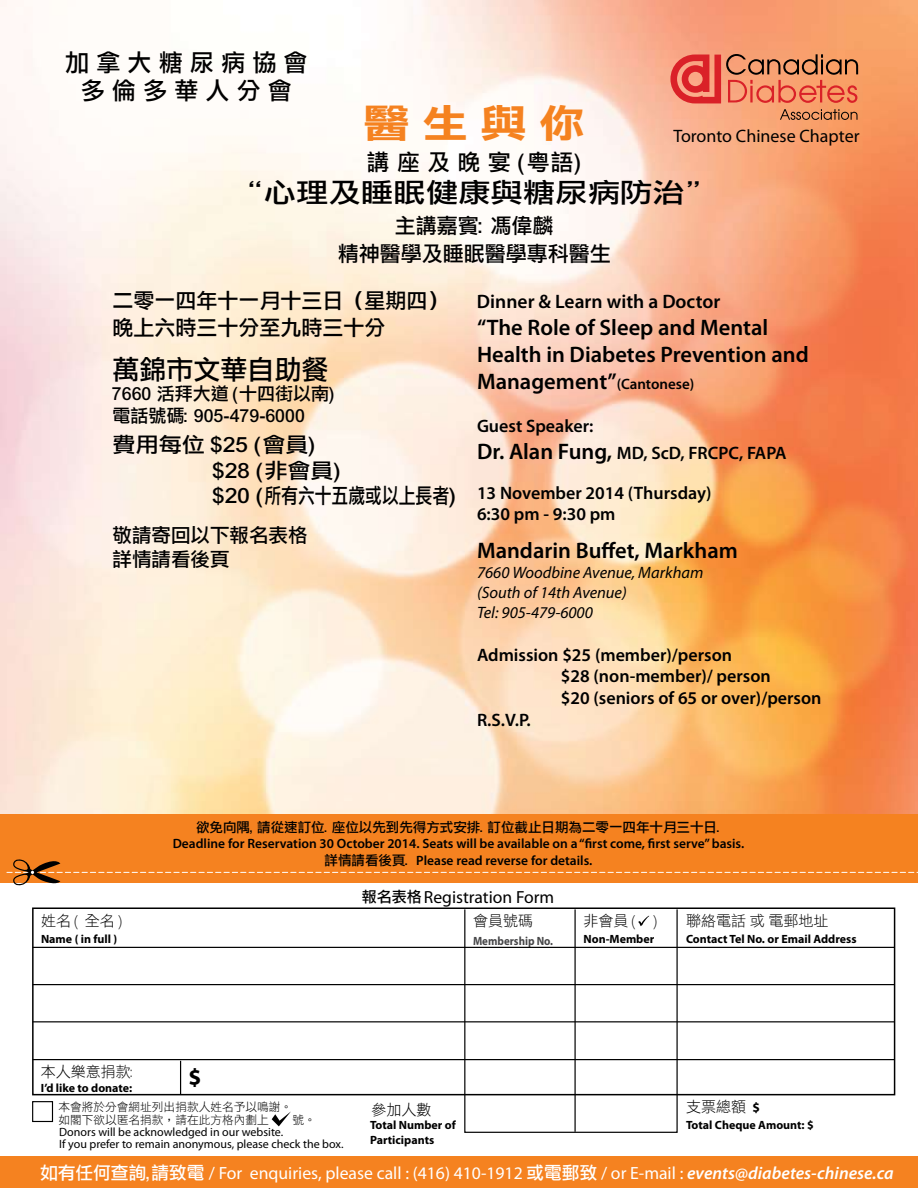
<style>
.page{position:relative;width:918px;height:1188px;background:#fff}
.page>*{position:absolute;margin:0;border:0;box-sizing:border-box;transform-origin:0 0}
.t1{font:39px "DF Li Hei Bd HK BF";color:#f58220;scale:1.2 1}
.t2{font:27px "DF Li Hei Md HK BF";color:#000;scale:1.2 1}
.t3{font:27px "DF Li Hei Md HK BF";color:#000}
.t4{font:24px/28.5px "DF Li Hei Md HK BF";letter-spacing:.3em;color:#000;text-align:center}
.t5{font:700 23.25px "Myriad Pro";color:#000}
.t6{font:600 22.5px/27px "Myriad Pro";color:#000}
.t7{font:22.5px "DF Li Hei Md HK BF";color:#000}
.t8{font:21px/28.5px "DF Li Hei Md HK BF";color:#000;text-align:center}
.t9{font:21px/25.2px "DF Li Hei Md HK BF";color:#000;scale:1.1 1}
.t10{font:600 19.5px "Myriad Pro";color:#000}
.t11{font:19.5px/23.4px "DF Li Hei Md HK BF";color:#000}
.t12{font:600 18px/27px "Myriad Pro";color:#000}
.t13{font:18px/21.6px "DF Li Hei Md HK BF";color:#000}
.t14{font:18px "Myriad Pro";color:#000}
.t15{font:17.7px "Myriad Pro";color:#fff}
.t16{font:17.55px "Myriad Pro";color:#000}
.t17{font:italic 16.5px/19.8px "Myriad Pro";color:#000}
.t18{font:15px "DF Li Hei Lt HK BF";color:#000}
.t19{font:600 13.5px/16.2px "Myriad Pro";color:#000;text-align:center}
.t20{font:13.5px "DF Li Hei Md HK BF";color:#000}
.t21{font:700 12px/14.4px "Myriad Pro";color:#000}
.t22{font:12px/12px "Myriad Pro";color:#000}
.t23{font:700 12px "Myriad Pro";color:#474749;scale:.91 1}
.t24{font:11.7px/13.5px "DF Li Hei Lt HK BF";color:#000}
.s1{font-size:15px}
.s2{font-size:22.5px}
.s3{font-family:"DF Li Hei Md HK BF";font-weight:400}
.s4{font-family:"DF Li Hei Md HK BF";font-size:15px}
.s5{font-family:"Myriad Pro";font-weight:700;font-size:13.5px}
.s6{font-family:"DF Li Hei Md HK BF"}
.s7{font-weight:600;font-style:italic}
</style>
<div class="page">
<img style="left:0;top:0;width:918px;height:815px">
<div style="left:0;top:1157px;width:918px;height:31px;background:#f58220"></div>
<div style="left:0;top:815px;width:918px;height:68px;background:#f58220"></div>
<svg style="left:638px;top:916px;width:11px;height:10px"></svg>
<div style="left:32px;top:907px;width:863px;height:188px;border:2px solid #000"></div>
<hr style="left:33px;top:947px;width:862px;height:1px;background:#000">
<hr style="left:33px;top:984px;width:862px;height:1px;background:#000">
<hr style="left:33px;top:1059px;width:862px;height:1px;background:#000">
<hr style="left:33px;top:1021px;width:862px;height:1px;background:#000">
<div style="left:464px;top:909px;width:214px;height:224px;border:1px solid #000"></div>
<hr style="left:574px;top:909px;width:2px;height:223px;background:#000">
<svg style="left:7px;top:859px;width:911px;height:27px"></svg>
<hr style="left:180px;top:1061px;width:1px;height:33px;background:#000">
<div style="left:32px;top:1101px;width:21px;height:21px;border:1px solid #000"></div>
<svg style="left:272px;top:1111px;width:19px;height:15px"></svg>
<svg style="left:780px;top:109px;width:78px;height:11px"></svg>
<svg style="left:670px;top:54px;width:188px;height:49px;background:#de7457"></svg>
<h3 class="t4" style="left:65px;top:49px;width:244px">加拿大糖尿病協會多倫多華人分會</h3>
<h1 class="t1" style="left:363px;top:104px;width:187px">醫 生 與 你</h1>
<p class="t7" style="left:367px;top:150px;width:217px">講 座 及 晚 宴 (粵語)</p>
<h2 class="t2" style="left:231px;top:179px;width:406px">“心理及睡眠健康與糖尿病防治”</h2>
<p class="t8" style="left:338px;top:211px;width:274px">主講嘉賓: 馮偉麟<br>精神醫學及睡眠醫學專科醫生</p>
<p class="t14" style="left:673px;top:124px;width:188px">Toronto Chinese Chapter</p>
<p class="t8" style="left:112px;top:288px;width:337px;line-height:27px;text-align:left">二零一四年十一月十三日（星期四）晚上六時三十分至九時三十分</p>
<h2 class="t3" style="left:112px;top:355px;width:217px">萬錦市文華自助餐</h2>
<p class="t13" style="left:112px;top:384px;width:224px">7660 活拜大道 (十四街以南)電話號碼: 905-479-6000</p>
<p class="t9" style="left:213px;top:433px;width:224px;text-indent:-100px">費用每位 $25 (會員)<br>$28 (非會員)<br>$20 (所有六十五歲或以上長者)</p>
<p class="t11" style="left:112px;top:524px;width:196px">敬請寄回以下報名表格詳情請看後頁</p>
<p class="t10" style="left:477px;top:291px;width:245px">Dinner &amp; Learn with a Doctor</p>
<p class="t6" style="left:477px;top:314px;width:333px">“The Role of Sleep and Mental<br>Health in Diabetes Prevention and<br>Management”<span class="s1">(Cantonese)</span></p>
<p class="t12" style="left:477px;top:413px;width:311px">Guest Speaker:<br><span class="s2">Dr. Alan Fung,</span> MD, ScD, FRCPC, FAPA</p>
<p class="t12" style="left:477px;top:482px;width:236px;line-height:21.6px">13 November 2014 (Thursday)<br>6:30 pm - 9:30 pm</p>
<p class="t6" style="left:477px;top:537px;width:262px">Mandarin Buffet, Markham</p>
<p class="t17" style="left:477px;top:563px;width:228px">7660 Woodbine Avenue, Markham (South of 14th Avenue)<br>Tel: 905-479-6000</p>
<p class="t12" style="left:477px;top:641px;width:257px">Admission $25 (member)/person</p>
<p class="t12" style="left:561px;top:663px;width:211px">$28 (non-member)/ person</p>
<p class="t12" style="left:561px;top:685px;width:262px">$20 (seniors of 65 or over)/person</p>
<p class="t12" style="left:477px;top:706px;width:55px">R.S.V.P.</p>
<p class="t20" style="left:196px;top:821px;width:526px">欲免向隅, 請從速訂位. 座位以先到先得方式安排. 訂位截止日期為二零一四年十月三十日.</p>
<p class="t19" style="left:173px;top:836px;width:573px">Deadline for Reservation 30 October 2014. Seats will be available on a “first come, first serve” basis.<span class="s3">詳情請看後頁.</span> Please read reverse for details.</p>
<p class="t18" style="left:41px;top:913px;width:85px">姓名 ( 全名 )</p>
<p class="t21" style="left:41px;top:932px;width:78px">Name ( in full )</p>
<p class="t18" style="left:41px;top:1064px;width:95px">本人樂意捐款:</p>
<p class="t21" style="left:41px;top:1080px;width:93px">I’d like to donate:</p>
<p class="t5" style="left:189px;top:1064px;width:14px">$</p>
<p class="t16" style="left:362px;top:887px;width:194px"><span class="s4">報名表格</span>Registration Form</p>
<p class="t18" style="left:473px;top:913px;width:61px">會員號碼</p>
<p class="t23" style="left:473px;top:934px;width:89px">Membership No.</p>
<p class="t18" style="left:584px;top:913px;width:78px">非會員 ( )</p>
<p class="t21" style="left:584px;top:932px;width:72px">Non-Member</p>
<p class="t18" style="left:686px;top:913px;width:144px">聯絡電話 或 電郵地址</p>
<p class="t21" style="left:686px;top:932px;width:172px">Contact Tel No. or Email Address</p>
<p class="t18" style="left:686px;top:1099px;width:76px">支票總額 <span class="s5">$</span></p>
<p class="t21" style="left:686px;top:1118px;width:129px">Total Cheque Amount: $</p>
<p class="t15" style="left:40px;top:1163px;width:855px"><span class="s6">如有任何查詢,請致電</span> / For enquiries, please call : (416) 410-1912 <span class="s6">或電郵致</span> / or E-mail : <span class="s7">events@diabetes-chinese.ca</span></p>
<p class="t24" style="left:58px;top:1100px;width:235px">本會將於分會網址列出捐款人姓名予以鳴謝。如閣下欲以匿名捐款，請在此方格內劃上</p>
<p class="t18" style="left:371px;top:1102px;width:61px">參加人數</p>
<p class="t21" style="left:370px;top:1118px;width:87px">Total Number of<br>Participants</p>
<p class="t24" style="left:292px;top:1114px;width:25px">號。</p>
<p class="t22" style="left:59px;top:1126px;width:286px">Donors will be acknowledged in our website.<br>If you prefer to remain anonymous, please check the box.</p>
</div>
